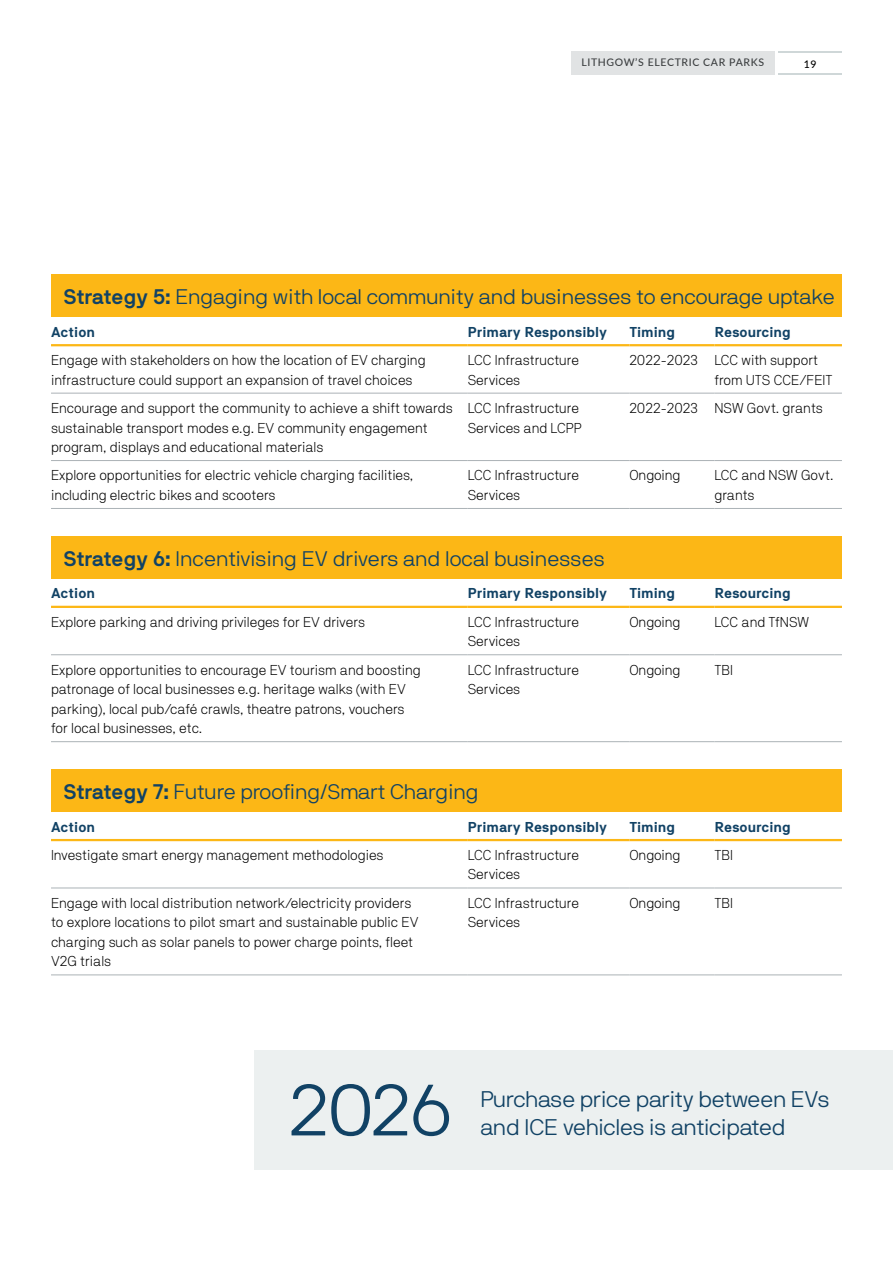
<style>
.page{position:relative;width:893px;height:1263px;background:#fff}
.page>*{position:absolute;margin:0;border:0;box-sizing:border-box;transform-origin:0 0}
.LCC_Big_number{font:300 72px "NB International Pro";color:#114265}
.P_LCC_Pull_Quote{font:300 22.5px/28.5px "NB International Pro";letter-spacing:-.01em;color:#114265}
.H3_LCC_Table_heading{font:300 21px "NB International Pro";color:#114265}
.P_LCC_Body_text{font:300 14.25px/19.5px "NB Akademie Std";color:#000}
.P_LCC_Body_text-2{font:700 14.25px "NB Akademie Std";color:#114265}
.t1{font:500 10.5px "Lato";letter-spacing:.06em;color:#000}
.s1{font-weight:700}
</style>
<div class="page">
<div style="left:254px;top:1050px;width:639px;height:119px;background:#ecf0f0"></div>
<div style="left:51px;top:274px;width:791px;height:43px;background:#fcb716"></div>
<hr style="left:51px;top:393px;width:417px;height:1px;background:#abb2b6">
<hr style="left:468px;top:393px;width:161px;height:1px;background:#abb2b6">
<hr style="left:629px;top:393px;width:85px;height:1px;background:#abb2b6">
<hr style="left:714px;top:393px;width:128px;height:1px;background:#abb2b6">
<hr style="left:51px;top:460px;width:417px;height:1px;background:#abb2b6">
<hr style="left:468px;top:460px;width:161px;height:1px;background:#abb2b6">
<hr style="left:629px;top:460px;width:85px;height:1px;background:#abb2b6">
<hr style="left:714px;top:460px;width:128px;height:1px;background:#abb2b6">
<hr style="left:51px;top:508px;width:417px;height:1px;background:#abb2b6">
<hr style="left:468px;top:508px;width:161px;height:1px;background:#abb2b6">
<hr style="left:629px;top:508px;width:85px;height:1px;background:#abb2b6">
<hr style="left:714px;top:508px;width:128px;height:1px;background:#abb2b6">
<hr style="left:51px;top:344px;width:417px;height:2px;background:#fcb716">
<hr style="left:468px;top:344px;width:161px;height:2px;background:#fcb716">
<hr style="left:629px;top:344px;width:85px;height:2px;background:#fcb716">
<hr style="left:714px;top:344px;width:128px;height:2px;background:#fcb716">
<div style="left:51px;top:536px;width:791px;height:42px;background:#fcb716"></div>
<hr style="left:51px;top:654px;width:417px;height:1px;background:#abb2b6">
<hr style="left:468px;top:654px;width:161px;height:1px;background:#abb2b6">
<hr style="left:629px;top:654px;width:85px;height:1px;background:#abb2b6">
<hr style="left:714px;top:654px;width:128px;height:1px;background:#abb2b6">
<hr style="left:51px;top:741px;width:417px;height:1px;background:#abb2b6">
<hr style="left:468px;top:741px;width:161px;height:1px;background:#abb2b6">
<hr style="left:629px;top:741px;width:85px;height:1px;background:#abb2b6">
<hr style="left:714px;top:741px;width:128px;height:1px;background:#abb2b6">
<hr style="left:51px;top:606px;width:417px;height:2px;background:#fcb716">
<hr style="left:468px;top:606px;width:161px;height:2px;background:#fcb716">
<hr style="left:629px;top:606px;width:85px;height:2px;background:#fcb716">
<hr style="left:714px;top:606px;width:128px;height:2px;background:#fcb716">
<div style="left:51px;top:769px;width:791px;height:43px;background:#fcb716"></div>
<hr style="left:51px;top:888px;width:417px;height:1px;background:#abb2b6">
<hr style="left:468px;top:888px;width:161px;height:1px;background:#abb2b6">
<hr style="left:629px;top:888px;width:85px;height:1px;background:#abb2b6">
<hr style="left:714px;top:888px;width:128px;height:1px;background:#abb2b6">
<hr style="left:51px;top:839px;width:417px;height:2px;background:#fcb716">
<hr style="left:468px;top:839px;width:161px;height:2px;background:#fcb716">
<hr style="left:629px;top:839px;width:85px;height:2px;background:#fcb716">
<hr style="left:714px;top:839px;width:128px;height:2px;background:#fcb716">
<hr style="left:51px;top:975px;width:417px;height:1px;background:#abb2b6">
<hr style="left:468px;top:975px;width:161px;height:1px;background:#abb2b6">
<hr style="left:629px;top:975px;width:85px;height:1px;background:#abb2b6">
<hr style="left:714px;top:975px;width:128px;height:1px;background:#abb2b6">
<hr style="left:778px;top:51px;width:64px;height:2px;background:#cfd7d8">
<hr style="left:778px;top:73px;width:64px;height:2px;background:#cfd7d8">
<div style="left:571px;top:51px;width:203px;height:24px;background:#e1e3e4"></div>
<p class="t1" style="left:581px;top:55px;width:184px">LITHGOW’S ELECTRIC CAR PARKS</p>
<p class="t1" style="left:804px;top:56px;width:14px">19</p>
<p class="H3_LCC_Table_heading" style="left:64px;top:285px;width:772px"><span class="s1">Strategy 5:</span> Engaging with local community and businesses to encourage uptake</p>
<p class="P_LCC_Body_text-2" style="left:51px;top:324px;width:45px">Action</p>
<p class="P_LCC_Body_text-2" style="left:468px;top:324px;width:141px">Primary Responsibly</p>
<p class="P_LCC_Body_text-2" style="left:629px;top:324px;width:47px">Timing</p>
<p class="P_LCC_Body_text-2" style="left:714px;top:324px;width:78px">Resourcing</p>
<p class="P_LCC_Body_text" style="left:51px;top:350px;width:376px">Engage with stakeholders on how the location of EV charging infrastructure could support an expansion of travel choices</p>
<p class="P_LCC_Body_text" style="left:468px;top:350px;width:113px">LCC Infrastructure<br>Services</p>
<p class="P_LCC_Body_text" style="left:629px;top:350px;width:70px">2022-2023</p>
<p class="P_LCC_Body_text" style="left:714px;top:350px;width:120px">LCC with support from UTS CCE/FEIT</p>
<p class="P_LCC_Body_text" style="left:51px;top:398px;width:403px">Encourage and support the community to achieve a shift towards sustainable transport modes e.g. EV community engagement program, displays and educational materials</p>
<p class="P_LCC_Body_text" style="left:468px;top:398px;width:116px">LCC Infrastructure<br>Services and LCPP</p>
<p class="P_LCC_Body_text" style="left:629px;top:398px;width:70px">2022-2023</p>
<p class="P_LCC_Body_text" style="left:714px;top:398px;width:110px">NSW Govt. grants</p>
<p class="P_LCC_Body_text" style="left:51px;top:465px;width:364px">Explore opportunities for electric vehicle charging facilities, including electric bikes and scooters</p>
<p class="P_LCC_Body_text" style="left:468px;top:465px;width:113px">LCC Infrastructure<br>Services</p>
<p class="P_LCC_Body_text" style="left:629px;top:465px;width:53px">Ongoing</p>
<p class="P_LCC_Body_text" style="left:714px;top:465px;width:121px">LCC and NSW Govt. grants</p>
<p class="H3_LCC_Table_heading" style="left:64px;top:546px;width:543px"><span class="s1">Strategy 6:</span> Incentivising EV drivers and local businesses</p>
<p class="P_LCC_Body_text-2" style="left:51px;top:585px;width:45px">Action</p>
<p class="P_LCC_Body_text-2" style="left:468px;top:585px;width:141px">Primary Responsibly</p>
<p class="P_LCC_Body_text-2" style="left:629px;top:585px;width:47px">Timing</p>
<p class="P_LCC_Body_text-2" style="left:714px;top:585px;width:78px">Resourcing</p>
<p class="P_LCC_Body_text" style="left:51px;top:612px;width:315px">Explore parking and driving privileges for EV drivers</p>
<p class="P_LCC_Body_text" style="left:468px;top:612px;width:113px">LCC Infrastructure<br>Services</p>
<p class="P_LCC_Body_text" style="left:629px;top:612px;width:53px">Ongoing</p>
<p class="P_LCC_Body_text" style="left:714px;top:612px;width:96px">LCC and TfNSW</p>
<p class="P_LCC_Body_text" style="left:51px;top:660px;width:371px">Explore opportunities to encourage EV tourism and boosting patronage of local businesses e.g. heritage walks (with EV parking), local pub/café crawls, theatre patrons, vouchers for local businesses, etc.</p>
<p class="P_LCC_Body_text" style="left:468px;top:660px;width:113px">LCC Infrastructure<br>Services</p>
<p class="P_LCC_Body_text" style="left:629px;top:660px;width:53px">Ongoing</p>
<p class="P_LCC_Body_text" style="left:714px;top:660px;width:20px">TBI</p>
<p class="H3_LCC_Table_heading" style="left:64px;top:780px;width:416px"><span class="s1">Strategy 7:</span> Future proofing/Smart Charging</p>
<p class="P_LCC_Body_text-2" style="left:51px;top:818px;width:45px">Action</p>
<p class="P_LCC_Body_text-2" style="left:468px;top:818px;width:141px">Primary Responsibly</p>
<p class="P_LCC_Body_text-2" style="left:629px;top:818px;width:47px">Timing</p>
<p class="P_LCC_Body_text-2" style="left:714px;top:818px;width:78px">Resourcing</p>
<p class="P_LCC_Body_text" style="left:51px;top:845px;width:334px">Investigate smart energy management methodologies</p>
<p class="P_LCC_Body_text" style="left:468px;top:845px;width:113px">LCC Infrastructure<br>Services</p>
<p class="P_LCC_Body_text" style="left:629px;top:845px;width:53px">Ongoing</p>
<p class="P_LCC_Body_text" style="left:714px;top:845px;width:20px">TBI</p>
<p class="P_LCC_Body_text" style="left:51px;top:893px;width:369px">Engage with local distribution network/electricity providers to explore locations to pilot smart and sustainable public EV charging such as solar panels to power charge points, fleet V2G trials</p>
<p class="P_LCC_Body_text" style="left:468px;top:893px;width:113px">LCC Infrastructure<br>Services</p>
<p class="P_LCC_Body_text" style="left:629px;top:893px;width:53px">Ongoing</p>
<p class="P_LCC_Body_text" style="left:714px;top:893px;width:20px">TBI</p>
<p class="LCC_Big_number" style="left:289px;top:1070px;width:164px">2026</p>
<p class="P_LCC_Pull_Quote" style="left:480px;top:1085px;width:351px">Purchase price parity between EVs and ICE vehicles is anticipated</p>
</div>
